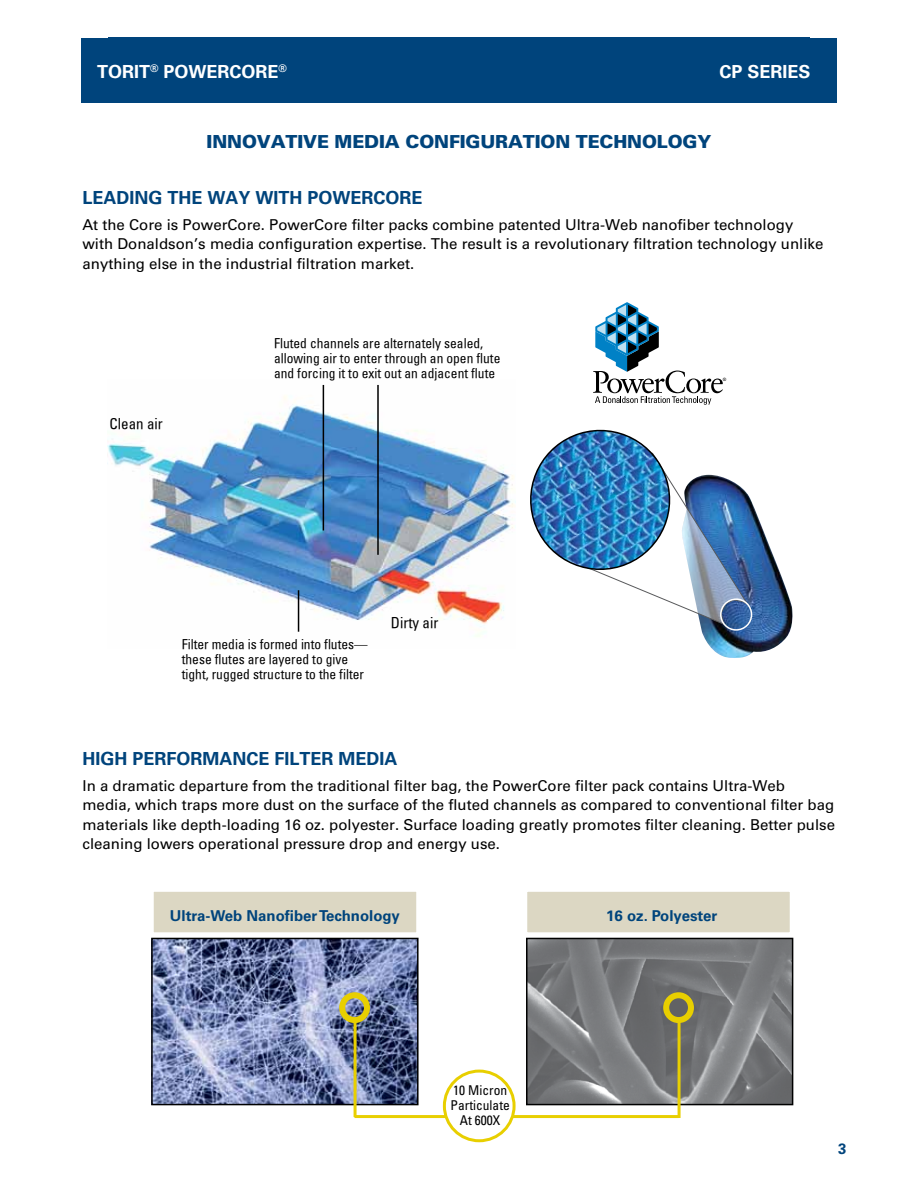
<style>
.page{position:relative;width:918px;height:1188px;background:#fff}
.page>*{position:absolute;margin:0;border:0;box-sizing:border-box;transform-origin:0 0}
.t1{font:700 18px "Univers LT Std";color:#00447c}
.t2{font:900 18px "Univers LT Std";letter-spacing:-.01em;color:#00447c}
.t3{font:700 18px "Univers LT Std";color:#fff}
.t4{font:15px/19.5px "Univers LT Std";color:#000}
.t5{font:700 15px "Univers LT Std";color:#00447c}
.t6{font:condensed 15px "Univers";color:#000}
.t7{font:condensed 13.5px/15px "Univers";color:#000}
.t8{font:condensed 13.5px/15px "Univers LT Std";color:#000;text-align:center}
.t9{font:700 4.65px "Sabon";color:#000}
</style>
<div class="page">
<div style="left:81px;top:38px;width:756px;height:65px;background:#00447c"></div>
<div style="left:152px;top:890px;width:266px;height:44px;background:#dcd7c3;border:2px solid #fff"></div>
<div style="left:526px;top:890px;width:265px;height:44px;background:#dcd7c3;border:2px solid #fff"></div>
<img style="left:700px;top:495px;width:93px;height:163px">
<div style="left:443px;top:1070px;width:73px;height:72px;border:3px solid #e8cf00;border-radius:50%"></div>
<img style="left:108px;top:384px;width:407px;height:253px">
<img style="left:529px;top:941px;width:261px;height:161px">
<div style="left:526px;top:938px;width:267px;height:167px;border:2px solid #000"></div>
<img style="left:154px;top:941px;width:262px;height:161px">
<div style="left:151px;top:938px;width:268px;height:167px;border:2px solid #000"></div>
<hr style="left:298px;top:590px;width:1px;height:42px;background:#000">
<hr style="left:323px;top:385px;width:1px;height:146px;background:#000">
<hr style="left:377px;top:385px;width:2px;height:170px;background:#000">
<div style="left:339px;top:992px;width:31px;height:31px;border:6px solid #e8cf00;border-radius:50%"></div>
<div style="left:663px;top:992px;width:31px;height:31px;border:6px solid #e8cf00;border-radius:50%"></div>
<hr style="left:354px;top:1022px;width:3px;height:95px;background:#e8cf00">
<hr style="left:678px;top:1022px;width:3px;height:96px;background:#e8cf00">
<hr style="left:355px;top:1115px;width:92px;height:3px;background:#e8cf00">
<hr style="left:513px;top:1115px;width:166px;height:3px;background:#e8cf00">
<svg style="left:593px;top:302px;width:130px;height:103px"></svg>
<div style="left:720px;top:598px;width:32px;height:33px;border:2px solid #fff;border-radius:50%"></div>
<img style="left:530px;top:429px;width:218px;height:196px">
<p class="t3" style="left:97px;top:62px;width:191px">TORIT<sup>®</sup> POWERCORE<sup>®</sup></p>
<p class="t3" style="left:719px;top:62px;width:93px">CP SERIES</p>
<p class="t2" style="left:207px;top:130px;width:506px">INNOVATIVE MEDIA CONFIGURATION TECHNOLOGY</p>
<p class="t1" style="left:82px;top:187px;width:186px">LEADI NG THE WAY WIT</p>
<p class="t1" style="left:290px;top:187px;width:32px">H POWERCORE</p>
<p class="t4" style="left:82px;top:215px;width:742px">At the Core is PowerCore. PowerCore filter packs combine patented Ultra-Web nanofiber technology with Donaldson’s media configuration expertise. The result is a revolutionary filtration technology unlike anything else in the industrial filtration market.</p>
<p class="t6" style="left:110px;top:415px;width:55px">Clean air</p>
<p class="t7" style="left:274px;top:336px;width:228px">Fluted channels are alternately sealed, allowing air to enter through an open flute and forcing it to exit out an adjacent flute</p>
<p class="t7" style="left:182px;top:636px;width:187px">Filter media is formed into flutes— these flutes are layered to give tight, rugged structure to the filter</p>
<p class="t6" style="left:391px;top:613px;width:49px">Dirty air</p>
<p class="t9" style="left:723px;top:377px;width:5px">®</p>
<p class="t1" style="left:82px;top:748px;width:230px">HIGH PERFORMANCE FI LTER</p>
<p class="t1" style="left:339px;top:748px;width:12px">MEDI</p>
<p class="t1" style="left:385px;top:748px;width:14px">A</p>
<p class="t4" style="left:82px;top:776px;width:754px">In a dramatic departure from the traditional filter bag, the PowerCore filter pack contains Ultra-Web media, which traps more dust on the surface of the fluted channels as compared to conventional filter bag materials like depth-loading 16 oz. polyester. Surface loading greatly promotes filter cleaning. Better pulse cleaning lowers operational pressure drop and energy use.</p>
<p class="t5" style="left:170px;top:907px;width:231px">ULTRA-WEB NANOFIBER TECHNOLOGY</p>
<p class="t5" style="left:606px;top:907px;width:112px">16 OZ. POLYESTER</p>
<p class="t8" style="left:451px;top:1083px;width:61px">10 Micron<br>Particulate<br>At 600X</p>
<p class="t5" style="left:838px;top:1139px;width:10px">3</p>
</div>
